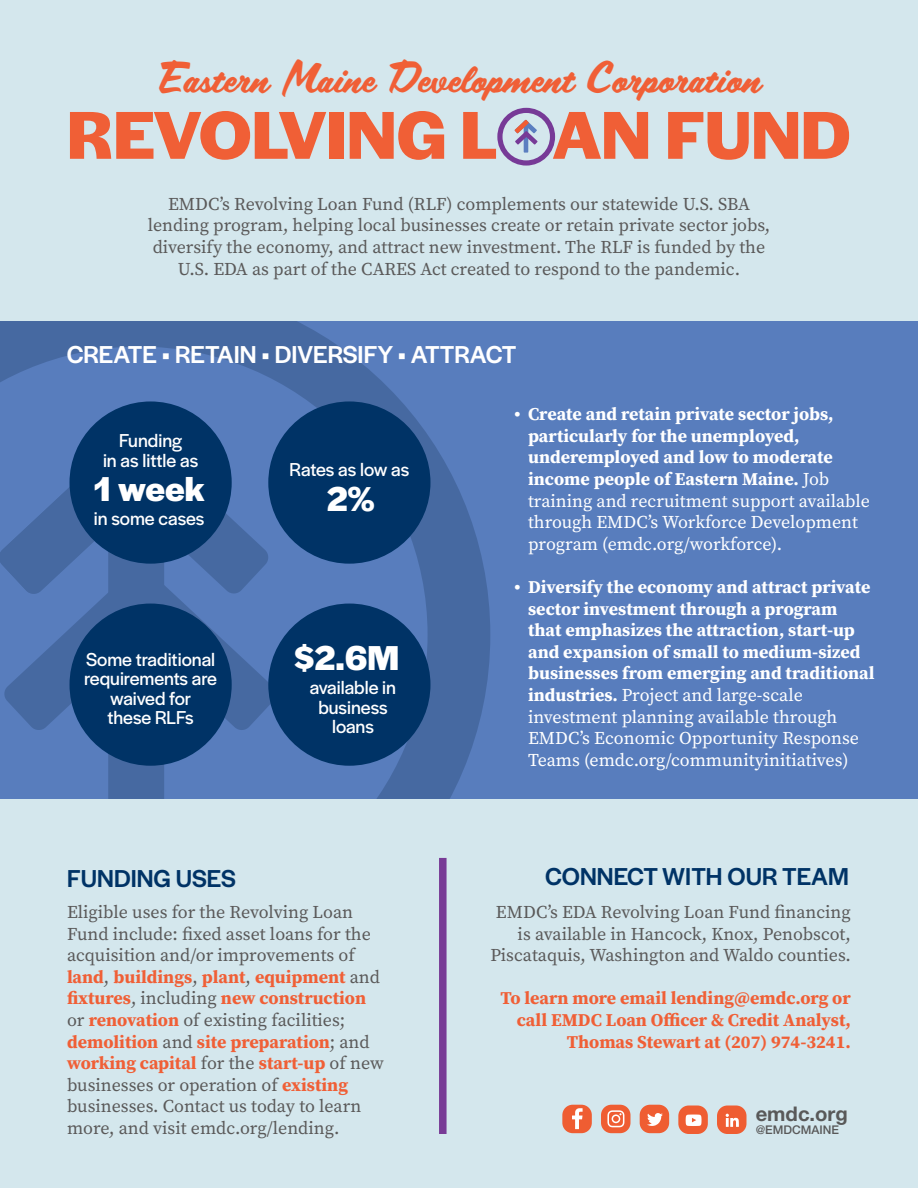
<style>
.page{position:relative;width:918px;height:1188px;background:#fff}
.page>*{position:absolute;margin:0;border:0;box-sizing:border-box;transform-origin:0 0}
.t1{font:700 70.5px "Halyard Display";color:#f05f36}
.t2{font:39.45px "Scriptorama JF Tradeshow";color:#f05f36}
.t3{font:700 36px "Halyard Display";color:#fff}
.t4{font:500 25.5px "Halyard Display";color:#fff}
.t5{font:500 25.5px "Halyard Display";color:#036}
.t6{font:700 20.25px "Helvetica Neue LT Std";color:#595959}
.t7{font:19.5px "Halyard Display";color:#fff}
.t8{font:18px/21.6px "Source Serif Pro";color:#5a5959;text-align:center}
.t9{font:700 18px/21.6px "Source Serif Pro";color:#fff}
.t10{font:700 18px/21.6px "Source Serif Pro";color:#f05f36;text-align:right}
.t11{font:500 12px "Helvetica Neue LT Std";color:#595959}
.s1{font-weight:400}
.s2{font-weight:700;color:#f05f36}
</style>
<div class="page">
<div style="left:0;top:306px;width:918px;height:493px;background:#587dbd"></div>
<svg style="left:0;top:321px;width:490px;height:478px"></svg>
<div style="left:0;top:0;width:918px;height:321px;background:#d4e7ed"></div>
<svg style="left:497px;top:108px;width:58px;height:58px"></svg>
<div style="left:0;top:799px;width:918px;height:389px;background:#d4e7ed"></div>
<div style="left:70px;top:604px;width:162px;height:162px;background:#036;border-radius:50%"></div>
<div style="left:70px;top:401px;width:162px;height:163px;background:#036;border-radius:50%"></div>
<div style="left:268px;top:604px;width:162px;height:162px;background:#036;border-radius:50%"></div>
<div style="left:268px;top:401px;width:162px;height:163px;background:#036;border-radius:50%"></div>
<div style="left:439px;top:858px;width:8px;height:276px;background:#783b96"></div>
<div style="left:562px;top:1105px;width:30px;height:28px;background:#ef5d32;border-radius:10px"></div>
<svg style="left:572px;top:1108px;width:11px;height:21px"></svg>
<div style="left:601px;top:1105px;width:29px;height:28px;background:#ef5d32;border-radius:10px"></div>
<svg style="left:607px;top:1110px;width:17px;height:17px"></svg>
<div style="left:640px;top:1105px;width:29px;height:28px;background:#ef5d32;border-radius:10px"></div>
<svg style="left:647px;top:1113px;width:16px;height:13px"></svg>
<div style="left:678px;top:1106px;width:30px;height:28px;background:#ef5d32;border-radius:10px"></div>
<svg style="left:686px;top:1115px;width:16px;height:11px"></svg>
<div style="left:717px;top:1106px;width:29px;height:28px;background:#ef5d32;border-radius:10px"></div>
<svg style="left:726px;top:1114px;width:13px;height:13px"></svg>
<p class="t2" style="left:157px;top:50px;width:605px">Eastern Maine Development Corporation</p>
<p class="t1" style="left:67px;top:85px;width:785px">REVOLVING L AN FUND</p>
<p class="t8" style="left:148px;top:193px;width:624px">EMDC’s Revolving Loan Fund (RLF) complements our statewide U.S. SBA lending program, helping local businesses create or retain private sector jobs, diversify the economy, and attract new investment. The RLF is funded by the U.S. EDA as part of the CARES Act created to respond to the pandemic.</p>
<p class="t4" style="left:67px;top:336px;width:451px">CREATE • RETAIN • DIVERSIFY • ATTRACT</p>
<p class="t7" style="left:119px;top:427px;width:65px">Funding</p>
<p class="t7" style="left:103px;top:446px;width:97px">in as little as</p>
<p class="t3" style="left:94px;top:463px;width:112px">1 week</p>
<p class="t7" style="left:94px;top:505px;width:112px">in some cases</p>
<p class="t7" style="left:86px;top:646px;width:131px">Some traditional</p>
<p class="t7" style="left:84px;top:665px;width:134px">requirements are</p>
<p class="t7" style="left:110px;top:685px;width:82px">waived for</p>
<p class="t7" style="left:107px;top:704px;width:88px">these RLFs</p>
<p class="t7" style="left:289px;top:455px;width:121px">Rates as low as</p>
<p class="t3" style="left:327px;top:473px;width:49px">2%</p>
<p class="t3" style="left:295px;top:632px;width:106px">$2.6M</p>
<p class="t7" style="left:310px;top:674px;width:88px">available in</p>
<p class="t7" style="left:318px;top:694px;width:71px">business</p>
<p class="t7" style="left:332px;top:713px;width:43px">loans</p>
<p class="t9" style="left:528px;top:403px;width:343px;text-indent:-14px">• Create and retain private sector jobs, particularly for the unemployed, underemployed and low to moderate income people of Eastern Maine. <span class="s1">Job training and recruitment support available through EMDC’s Workforce Development program (emdc.org/workforce).</span></p>
<p class="t9" style="left:528px;top:576px;width:348px;text-indent:-14px">• Diversify the economy and attract private sector investment through a program that emphasizes the attraction, start-up and expansion of small to medium-sized businesses from emerging and traditional industries. <span class="s1">Project and large-scale investment planning available through EMDC’s Economic Opportunity Response Teams (emdc.org/communityinitiatives)</span></p>
<p class="t5" style="left:67px;top:860px;width:170px">FUNDING USES</p>
<p class="t5" style="left:545px;top:859px;width:305px">CONNECT WITH OUR TEAM</p>
<p class="t8" style="left:67px;top:901px;width:318px;text-align:left">Eligible uses for the Revolving Loan Fund include: fixed asset loans for the acquisition and/or improvements of <span class="s2">land</span>, <span class="s2">buildings</span>, <span class="s2">plant</span>, <span class="s2">equipment</span> and <span class="s2">fixtures</span>, including <span class="s2">new construction </span>or <span class="s2">renovation</span> of existing facilities; <span class="s2">demolition</span> and <span class="s2">site preparation</span>; and <span class="s2">working capital</span> for the <span class="s2">start-up</span> of new businesses or operation of <span class="s2">existing </span>businesses. Contact us today to learn more, and visit emdc.org/lending.</p>
<p class="t8" style="left:490px;top:901px;width:362px;text-align:right">EMDC’s EDA Revolving Loan Fund financing is available in Hancock, Knox, Penobscot,<br>Piscataquis, Washington and Waldo counties.</p>
<p class="t10" style="left:500px;top:987px;width:352px">To learn more email lending@emdc.org or call EMDC Loan Officer &amp; Credit Analyst,<br>Thomas Stewart at (207) 974-3241.</p>
<p class="t6" style="left:756px;top:1101px;width:94px">emdc.org</p>
<p class="t11" style="left:756px;top:1123px;width:85px">@EMDCMAINE</p>
</div>
